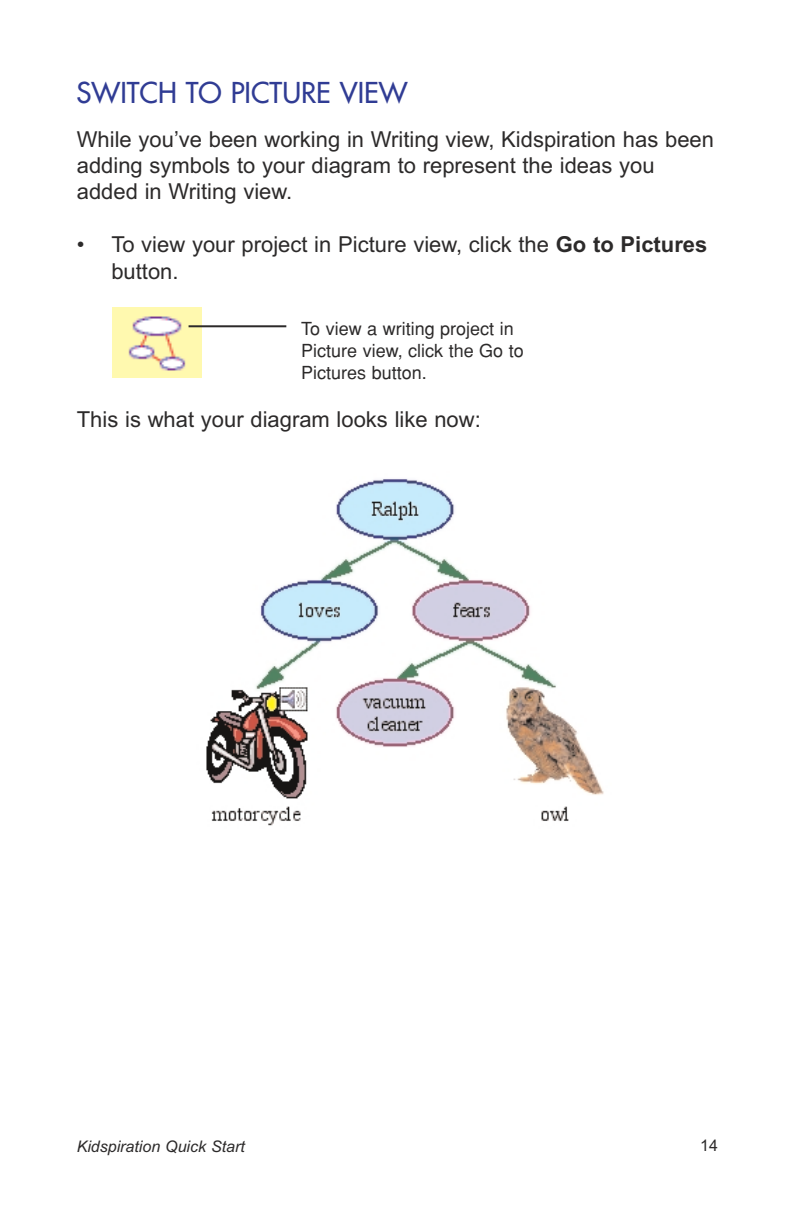
<style>
.page{position:relative;width:792px;height:1224px;background:#fff}
.page>*{position:absolute;margin:0;border:0;box-sizing:border-box;transform-origin:0 0}
.t1{font:28px "Futura";color:#303c94}
.t2{font:22px/26.4px "Arial";color:#2c2a2a}
.t3{font:18px/21.6px "Helvetica";color:#2c2a2a}
.t4{font:italic 16px "Arial";color:#2c2a2a}
.t5{font:16px "Arial";color:#2c2a2a}
.s1{font-weight:700}
</style>
<div class="page">
<img style="left:113px;top:307px;width:89px;height:70px">
<hr style="left:189px;top:325px;width:97px;height:2px;background:#2c2a2a">
<img style="left:206px;top:479px;width:398px;height:347px">
<p class="t1" style="left:77px;top:79px;width:332px">SWITCH TO PICTURE VIEW</p>
<p class="t2" style="left:77px;top:128px;width:639px">While you’ve been working in Writing view, Kidspiration has been adding symbols to your diagram to represent the ideas you added in Writing view.</p>
<p class="t2" style="left:111px;top:233px;width:598px;text-indent:-35px">• To view your project in Picture view, click the <span class="s1">Go to Pictures </span>button.</p>
<p class="t3" style="left:301px;top:320px;width:224px">To view a writing project in<br>Picture view, click the Go to<br>Pictures button.</p>
<p class="t2" style="left:77px;top:409px;width:406px">This is what your diagram looks like now:</p>
<p class="t4" style="left:77px;top:1140px;width:170px">Kidspiration Quick Start</p>
<p class="t5" style="left:700px;top:1139px;width:19px">14</p>
</div>
